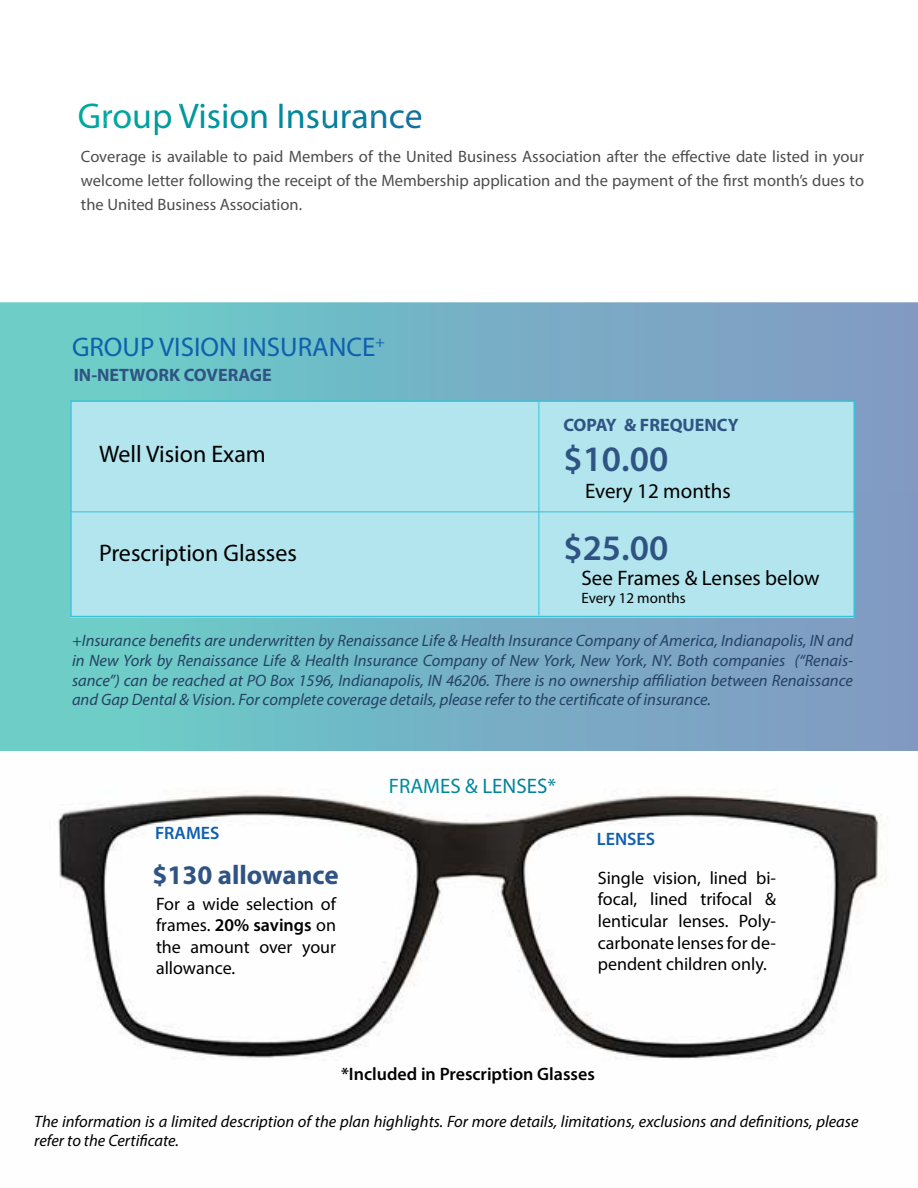
<style>
.page{position:relative;width:918px;height:1188px;background:#fff}
.page>*{position:absolute;margin:0;border:0;box-sizing:border-box;transform-origin:0 0}
.t1{font:36px "Myriad Pro";color:#00a79d}
.t2{font:600 36px "Myriad Pro";color:#2f5483}
.t3{font:27px "Myriad Pro";color:#105fad}
.t4{font:700 27px "Myriad Pro";color:#2f5483}
.t5{font:24px "Myriad Pro";color:#000}
.t6{font:21px "Myriad Pro";color:#000}
.t7{font:21px "Myriad Pro";color:#008c9d}
.t8{font:18px/21.6px "Myriad Pro";color:#000;text-align:justify}
.t9{font:700 18px "Myriad Pro";color:#2f5483}
.t10{font:600 18px "Myriad Pro";color:#000}
.t11{font:600 18px "Myriad Pro";color:#105fad}
.t12{font:italic 16.5px/19.8px "Myriad Pro";color:#254164;text-align:justify}
.t13{font:16.5px/24px "Myriad Pro";color:#4d4d4f;text-align:justify}
.t14{font:italic 16.5px/19.8px "Myriad Pro";color:#000}
.t15{font:15px "Myriad Pro";color:#000}
.s1{color:#00a69e}
.s2{color:#00a59e}
.s3{color:#00a29e}
.s4{color:#009c9e}
.s5{color:#009a9e}
.s6{color:#00979e}
.s7{color:#00959e}
.s8{color:#00929e}
.s9{color:#008f9e}
.s10{color:#008d9e}
.s11{color:#00899d}
.s12{color:#00879d}
.s13{color:#00849d}
.s14{color:#04809c}
.s15{color:#077e9c}
.s16{color:#097c9c}
.s17{color:#0c799b}
.s18{color:#10749b}
.s19{color:#11739b}
.s20{font-weight:600}
.s21{color:#008b9d}
.s22{color:#00889d}
.s23{color:#00859d}
.s24{color:#01839d}
.s25{color:#02829d}
.s26{color:#03819c}
.s27{color:#05809c}
.s28{color:#067f9c}
</style>
<div class="page">
<img style="left:58px;top:789px;width:830px;height:270px">
<svg style="left:0;top:302px;width:918px;height:191px;background:#76b4c5"></svg>
<div style="left:70px;top:401px;width:784px;height:216px;background:#b3e5ee"></div>
<div style="left:70px;top:400px;width:785px;height:217px;border:2px solid #39c2d7"></div>
<hr style="left:71px;top:512px;width:784px;height:1px;background:#39c2d7">
<hr style="left:538px;top:402px;width:1px;height:214px;background:#39c2d7">
<h1 class="t1" style="left:78px;top:102px;width:346px">G<span class="s1">r</span><span class="s2">o</span><span class="s3">u</span><span class="s4">p</span> <span class="s5">V</span><span class="s6">i</span><span class="s7">s</span><span class="s8">i</span><span class="s9">o</span><span class="s10">n</span> <span class="s11">I</span><span class="s12">n</span><span class="s13">s</span><span class="s14">u</span><span class="s15">r</span><span class="s16">a</span><span class="s17">n</span><span class="s18">c</span><span class="s19">e</span></h1>
<p class="t13" style="left:81px;top:146px;width:785px">Coverage is available to paid Members of the United Business Association after the effective date listed in your welcome letter following the receipt of the Membership application and the payment of the first month’s dues to the United Business Association.</p>
<h2 class="t3" style="left:72px;top:337px;width:314px">GROUP VISION INSURANCE<sup>+</sup></h2>
<p class="t9" style="left:74px;top:368px;width:200px">IN-NETWORK COVERAGE</p>
<h3 class="t5" style="left:99px;top:445px;width:168px">Well Vision Exam</h3>
<h3 class="t5" style="left:99px;top:544px;width:199px">Prescription Glasses</h3>
<p class="t9" style="left:563px;top:418px;width:177px">COPAY &amp; FREQUENCY</p>
<h1 class="t2" style="left:563px;top:445px;width:106px">$10.00</h1>
<p class="t6" style="left:585px;top:483px;width:147px">Every 12 months</p>
<h1 class="t2" style="left:563px;top:534px;width:106px">$25.00</h1>
<p class="t6" style="left:581px;top:570px;width:240px">See Frames &amp; Lenses below</p>
<p class="t15" style="left:581px;top:592px;width:106px">Every 12 months</p>
<p class="t12" style="left:72px;top:632px;width:783px">+Insurance benefits are underwritten by Renaissance Life &amp; Health Insurance Company of America, Indianapolis, IN and in New York by Renaissance Life &amp; Health Insurance Company of New York, New York, NY. Both companies (“Renais&shy;sance”) can be reached at PO Box 1596, Indianapolis, IN 46206. There is no ownership affiliation between Renaissance and Gap Dental &amp; Vision. For complete coverage details, please refer to the certificate of insurance.</p>
<p class="t11" style="left:155px;top:826px;width:66px">FRAMES</p>
<h2 class="t4" style="left:152px;top:865px;width:188px">$130 allowance</h2>
<p class="t8" style="left:156px;top:894px;width:182px">For a wide selection of frames. <span class="s20">20% savings</span> on the amount over your allowance.</p>
<p class="t7" style="left:389px;top:778px;width:169px">FR<span class="s21">AM</span><span class="s11">E</span><span class="s22">S</span> <span class="s12">&amp;</span> <span class="s23">L</span><span class="s13">E</span><span class="s24">N</span><span class="s25">S</span><span class="s26">E</span><span class="s27">S</span><span class="s28">*</span></p>
<p class="t11" style="left:597px;top:832px;width:60px">LENSES</p>
<p class="t8" style="left:598px;top:868px;width:180px">Single vision, lined bi&shy;focal, lined trifocal &amp; lenticular lenses. Poly&shy;carbonate lenses for de&shy;pendent children only.</p>
<p class="t10" style="left:341px;top:1067px;width:255px">*Included in Prescription Glasses</p>
<p class="t14" style="left:34px;top:1112px;width:826px">The information is a limited description of the plan highlights. For more details, limitations, exclusions and definitions, please refer to the Certificate.</p>
</div>
